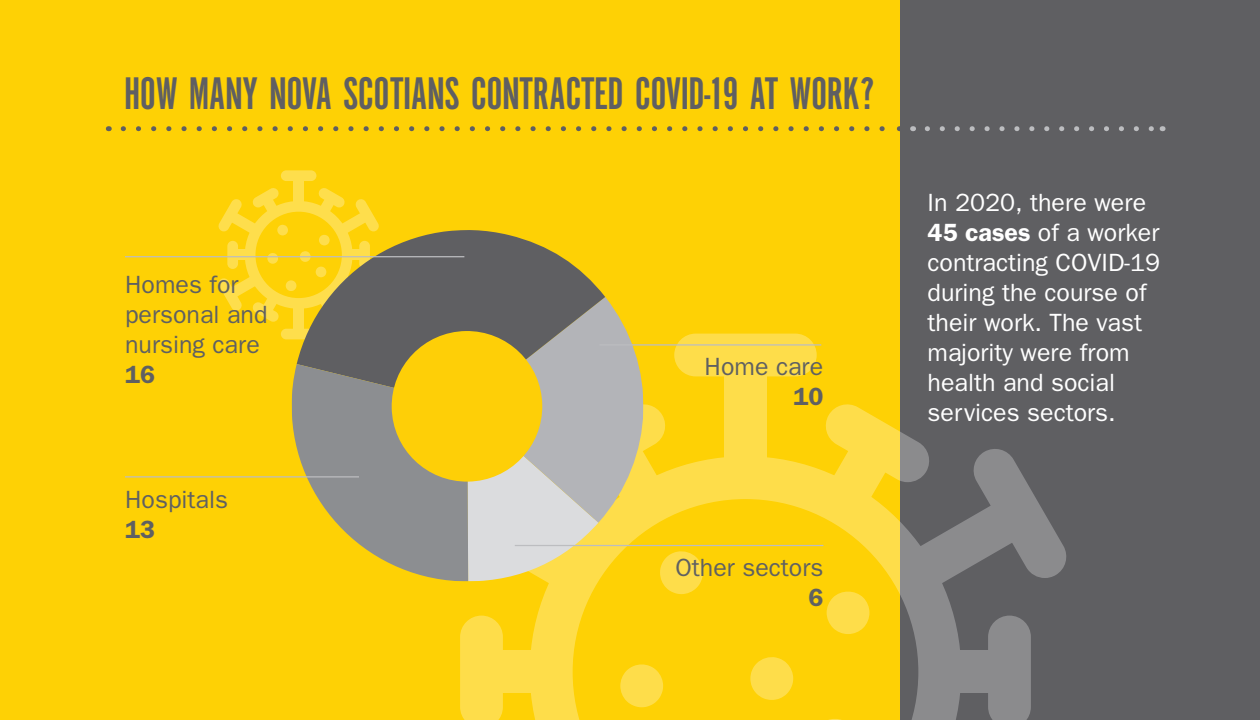
<style>
.page{position:relative;width:1260px;height:720px;background:#fff}
.page>*{position:absolute;margin:0;border:0;box-sizing:border-box;transform-origin:0 0}
.text_info{font:47.5px "Alternate Gothic EF No One";letter-spacing:-.01em;color:#5f5f62}
.text{font:25px/30px "Franklin Gothic";color:#fff}
.text-2{font:25px/30px "Franklin Gothic";color:#5f6062}
.text-3{font:600 25px "Franklin Gothic";color:#5f6062}
.s1{font-weight:600}
</style>
<div class="page">
<div style="left:0;top:0;width:900px;height:720px;background:#fed105"></div>
<div style="left:900px;top:0;width:360px;height:720px;background:#5f5f62"></div>
<svg style="left:530px;top:457px;width:284px;height:263px"></svg>
<div style="left:724px;top:355px;width:43px;height:123px;background:#fedd4a"></div>
<div style="left:674px;top:334px;width:143px;height:42px;background:#fedd4a;border-radius:21px"></div>
<div style="left:482px;top:651px;width:69px;height:42px;background:#fedd4a"></div>
<div style="left:460px;top:616px;width:43px;height:104px;background:#fedd4a"></div>
<svg style="left:750px;top:656px;width:43px;height:44px"></svg>
<svg style="left:620px;top:664px;width:43px;height:43px"></svg>
<svg style="left:814px;top:404px;width:252px;height:316px"></svg>
<div style="left:293px;top:176px;width:11px;height:30px;background:#fede4c"></div>
<div style="left:281px;top:170px;width:35px;height:11px;background:#fede4c;border-radius:5px"></div>
<div style="left:293px;top:303px;width:11px;height:31px;background:#fede4c"></div>
<div style="left:281px;top:329px;width:35px;height:10px;background:#fede4c;border-radius:5px"></div>
<svg style="left:219px;top:188px;width:160px;height:134px"></svg>
<svg style="left:605px;top:297px;width:21px;height:33px"></svg>
<svg style="left:297px;top:229px;width:308px;height:135px;fill:#5f5f62"></svg>
<svg style="left:292px;top:364px;width:99px;height:200px;fill:#8c8e91"></svg>
<svg style="left:391px;top:330px;width:312px;height:264px"></svg>
<hr style="left:125px;top:256px;width:339px;height:1px;background:#bcbdc0">
<hr style="left:125px;top:476px;width:234px;height:2px;background:#bcbdc0">
<hr style="left:599px;top:344px;width:222px;height:2px;background:#bcbdc0">
<hr style="left:515px;top:545px;width:308px;height:1px;background:#bcbdc0">
<svg style="left:123px;top:126px;width:762px;height:5px"></svg>
<svg style="left:927px;top:126px;width:227px;height:5px"></svg>
<p class="text_info" style="left:124px;top:69px;width:752px">HOW MANY NOVA SCOTIANS CONTRACTED COVID-19 AT WORK?</p>
<p class="text-2" style="left:125px;top:268px;width:144px">Homes for personal and nursing care</p>
<p class="text-3" style="left:125px;top:359px;width:31px">16</p>
<p class="text-2" style="left:125px;top:484px;width:105px">Hospitals<br><span class="s1">13</span></p>
<p class="text-2" style="left:705px;top:351px;width:120px;text-align:right">Home care<br><span class="s1">10</span></p>
<p class="text-2" style="left:675px;top:552px;width:149px">Other sectors</p>
<p class="text-3" style="left:808px;top:583px;width:16px">6</p>
<p class="text" style="left:928px;top:187px;width:234px">In 2020, there were<br><span class="s1">45 cases</span> of a worker contracting COVID-19 during the course of their work. The vast majority were from health and social services sectors.</p>
</div>
